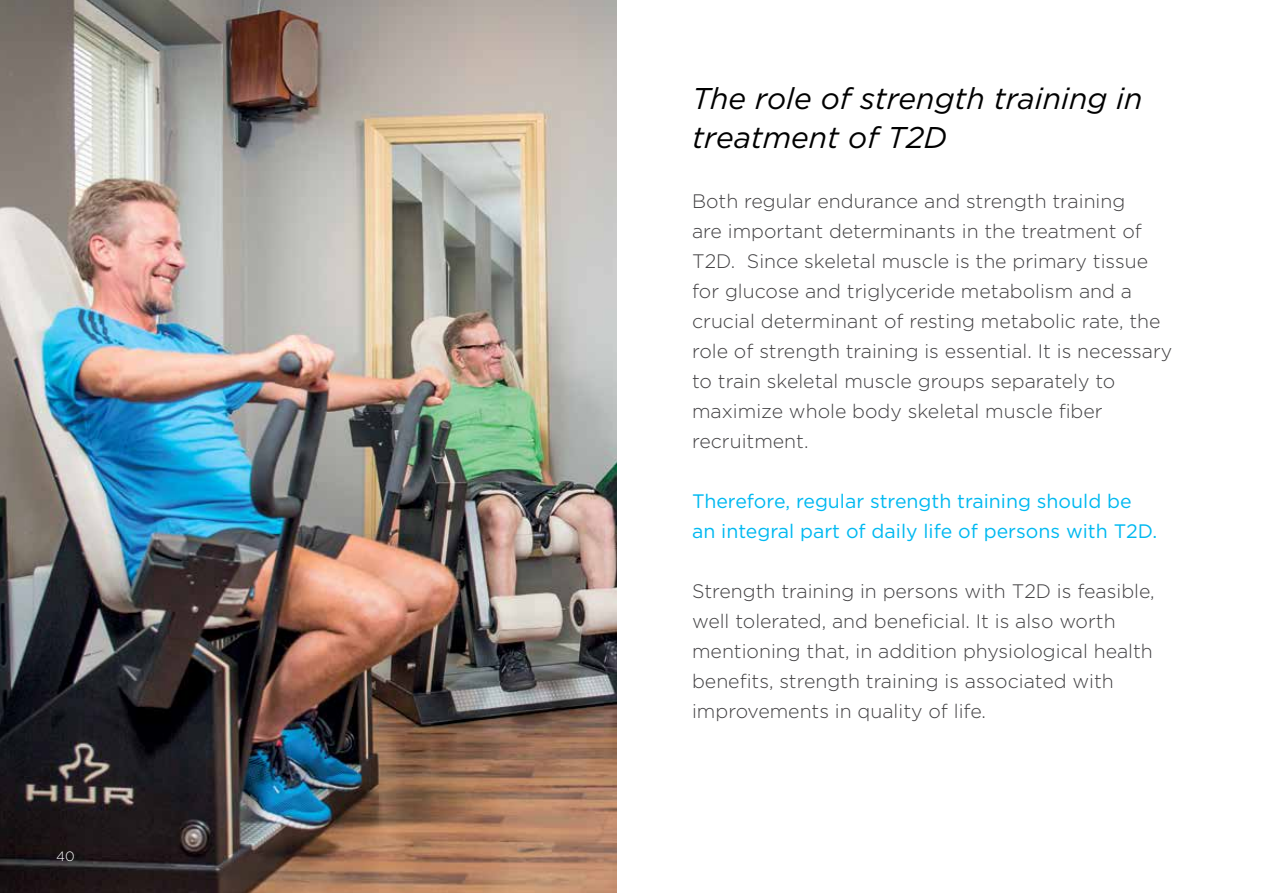
<style>
.page{position:relative;width:1263px;height:893px;background:#fff}
.page>*{position:absolute;margin:0;border:0;box-sizing:border-box;transform-origin:0 0}
.t1{font:italic 30px/39px "Gotham";color:#000}
.t2{font:300 19.5px/30px "Gotham";color:#414042}
.t3{font:19.5px/30px "Gotham";color:#00b9f1}
.t4{font:300 13.5px "Gotham";color:#fff}
</style>
<div class="page">
<img style="left:0;top:0;width:617px;height:893px">
<p class="t4" style="left:56px;top:848px;width:20px">40</p>
<h1 class="t1" style="left:692px;top:78px;width:452px">The role of strength training in treatment of T2D</h1>
<p class="t2" style="left:692px;top:186px;width:482px">Both regular endurance and strength training<br>are important determinants in the treatment of T2D. Since skeletal muscle is the primary tissue for glucose and triglyceride metabolism and a crucial determinant of resting metabolic rate, the role of strength training is essential. It is necessary to train skeletal muscle groups separately to maximize whole body skeletal muscle fiber recruitment.</p>
<p class="t3" style="left:692px;top:486px;width:467px">Therefore, regular strength training should be an integral part of daily life of persons with T2D.</p>
<p class="t2" style="left:692px;top:576px;width:464px">Strength training in persons with T2D is feasible, well tolerated, and beneficial. It is also worth mentioning that, in addition physiological health benefits, strength training is associated with improvements in quality of life.</p>
</div>
